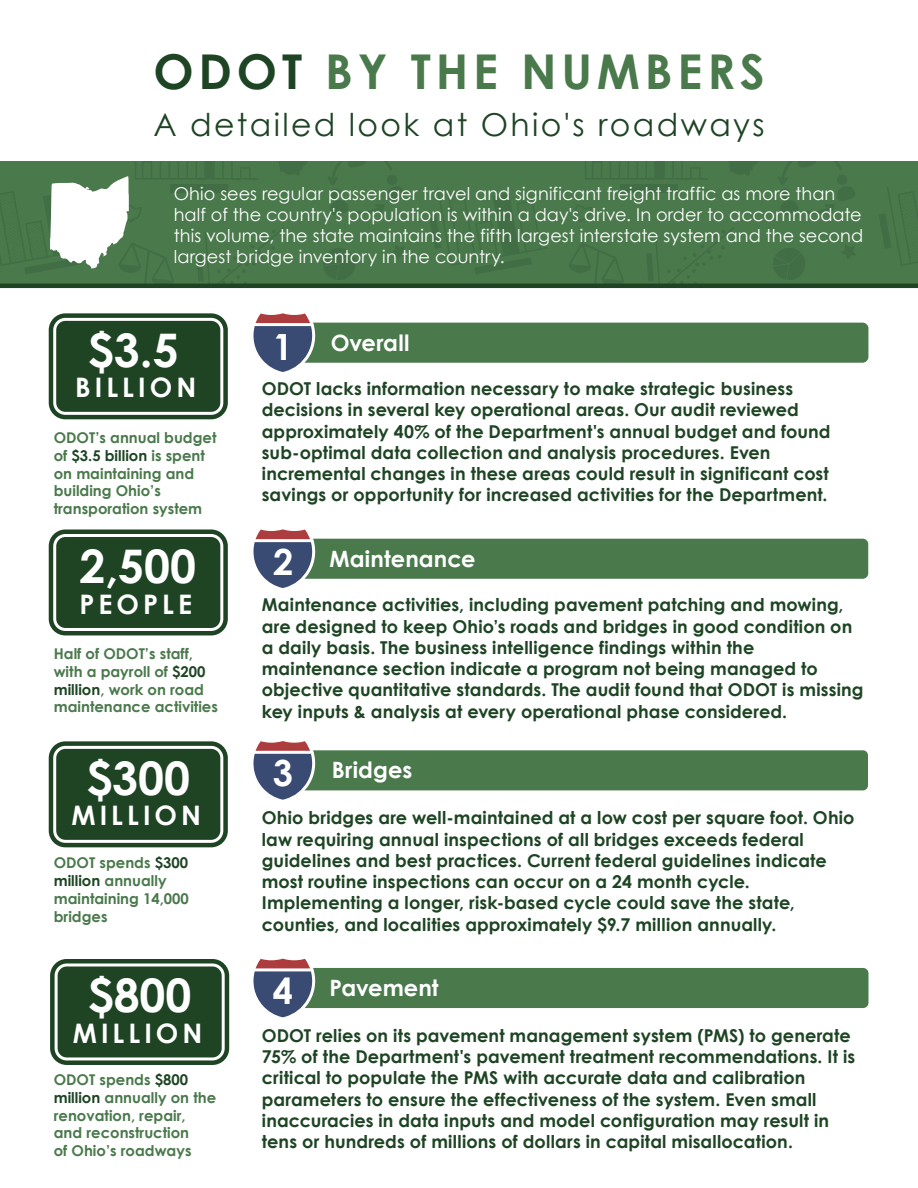
<style>
.page{position:relative;width:918px;height:1188px;background:#fff}
.page>*{position:absolute;margin:0;border:0;box-sizing:border-box;transform-origin:0 0}
.t1{font:700 48px "Century Gothic";letter-spacing:.1em;color:#4a794c}
.t2{font:700 46.35px "Century Gothic";color:#fff}
.t3{font:31.5px "Century Gothic";letter-spacing:.075em;color:#1e4424}
.t4{font:700 26.85px "Century Gothic";letter-spacing:.15em;color:#fff}
.t5{font:700 22.5px "Century Gothic";letter-spacing:.005em;color:#fff}
.t6{font:700 17.7px/21.3px "Century Gothic";letter-spacing:.005em;color:#1e4424}
.t7{font:700 17.7px/21.3px "Century Gothic";letter-spacing:.005em;color:#1d4423}
.t8{font:17.7px/21.3px "Century Gothic";letter-spacing:.005em;color:#fff}
.t9{font:700 14.85px/17.9px "Century Gothic";color:#4a794c}
.s1{color:#1e4424}
.s2{color:#1d4423}
.s3{font-size:36.15px}
</style>
<div class="page">
<div style="left:0;top:161px;width:918px;height:124px;background:#4a794c"></div>
<div style="left:262px;top:968px;width:606px;height:40px;background:#4a794c;border-radius:5px"></div>
<svg style="left:253px;top:958px;width:62px;height:60px"></svg>
<div style="left:50px;top:959px;width:179px;height:106px;border:12px solid #1e4424;border-radius:11px"></div>
<div style="left:56px;top:965px;width:167px;height:94px;background:#1e4424;border-radius:11px"></div>
<div style="left:55px;top:964px;width:170px;height:96px;border:3px solid #fff;border-radius:11px"></div>
<div style="left:262px;top:750px;width:606px;height:40px;background:#4a794c;border-radius:5px"></div>
<svg style="left:253px;top:741px;width:62px;height:59px"></svg>
<div style="left:49px;top:741px;width:179px;height:106px;border:12px solid #1e4424;border-radius:11px"></div>
<div style="left:55px;top:747px;width:167px;height:94px;background:#1e4424;border-radius:11px"></div>
<div style="left:53px;top:746px;width:170px;height:97px;border:3px solid #fff;border-radius:11px"></div>
<div style="left:262px;top:539px;width:606px;height:40px;background:#4a794c;border-radius:6px"></div>
<svg style="left:253px;top:529px;width:62px;height:59px"></svg>
<div style="left:49px;top:530px;width:179px;height:105px;border:12px solid #1e4424;border-radius:11px"></div>
<div style="left:55px;top:536px;width:167px;height:93px;background:#1e4424;border-radius:11px"></div>
<div style="left:53px;top:534px;width:170px;height:97px;border:3px solid #fff;border-radius:11px"></div>
<div style="left:262px;top:323px;width:606px;height:40px;background:#4a794c;border-radius:6px"></div>
<svg style="left:253px;top:313px;width:62px;height:59px"></svg>
<div style="left:49px;top:313px;width:179px;height:106px;border:12px solid #1e4424;border-radius:11px"></div>
<div style="left:55px;top:319px;width:167px;height:94px;background:#1e4424;border-radius:11px"></div>
<div style="left:53px;top:318px;width:170px;height:97px;border:3px solid #fff;border-radius:11px"></div>
<svg style="left:50px;top:176px;width:79px;height:92px"></svg>
<hr style="left:0;top:284px;width:918px;height:4px;background:#1e4424">
<h1 class="t1" style="left:153px;top:35px;width:613px"><span class="s1">ODOT</span> BY THE NUMBERS</h1>
<h3 class="t3" style="left:153px;top:103px;width:613px">A detailed look at Ohio's roadways</h3>
<p class="t8" style="left:174px;top:182px;width:691px">Ohio sees regular passenger travel and significant freight traffic as more than half of the country's population is within a day's drive. In order to accommodate this volume, the state maintains the fifth largest interstate system and the second largest bridge inventory in the country.</p>
<h2 class="t2" style="left:88px;top:315px;width:92px">$3.5</h2>
<h3 class="t4" style="left:75px;top:367px;width:123px">BILLION</h3>
<p class="t9" style="left:54px;top:428px;width:164px">ODOT’s annual budget of <span class="s2">$3.5 billion</span> is spent on maintaining and building Ohio’s transporation system</p>
<h2 class="t2" style="left:79px;top:531px;width:118px">2,500</h2>
<h3 class="t4" style="left:79px;top:583px;width:114px">PEOPLE</h3>
<p class="t9" style="left:54px;top:644px;width:166px">Half of ODOT’s staff, with a payroll of <span class="s2">$200 million</span>, work on road maintenance activities</p>
<h2 class="t2" style="left:86px;top:743px;width:105px">$300</h2>
<h3 class="t4" style="left:71px;top:795px;width:131px">MILLION</h3>
<p class="t9" style="left:54px;top:853px;width:137px">ODOT spends <span class="s2">$300 million</span> annually maintaining 14,000 bridges</p>
<h2 class="t2" style="left:88px;top:960px;width:105px">$800</h2>
<h3 class="t4" style="left:73px;top:1013px;width:131px">MILLION</h3>
<p class="t9" style="left:54px;top:1070px;width:164px">ODOT spends <span class="s2">$800 million</span> annually on the renovation, repair, and reconstruction<br>of Ohio’s roadways</p>
<p class="t5" style="left:273px;top:326px;width:138px"><span class="s3">1</span> Overall</p>
<p class="t6" style="left:262px;top:377px;width:570px">ODOT lacks information necessary to make strategic business decisions in several key operational areas. Our audit reviewed approximately 40% of the Department's annual budget and found sub-optimal data collection and analysis procedures. Even incremental changes in these areas could result in significant cost savings or opportunity for increased activities for the Department.</p>
<p class="t5" style="left:273px;top:542px;width:204px"><span class="s3">2</span> Maintenance</p>
<p class="t7" style="left:262px;top:593px;width:603px">Maintenance activities, including pavement patching and mowing, are designed to keep Ohio’s roads and bridges in good condition on a daily basis. The business intelligence findings within the maintenance section indicate a program not being managed to objective quantitative standards. The audit found that ODOT is missing key inputs &amp; analysis at every operational phase considered.</p>
<p class="t5" style="left:273px;top:753px;width:141px"><span class="s3">3</span> Bridges</p>
<p class="t7" style="left:262px;top:806px;width:594px">Ohio bridges are well-maintained at a low cost per square foot. Ohio law requiring annual inspections of all bridges exceeds federal guidelines and best practices. Current federal guidelines indicate most routine inspections can occur on a 24 month cycle.<br>Implementing a longer, risk-based cycle could save the state, counties, and localities approximately $9.7 million annually.</p>
<p class="t5" style="left:273px;top:971px;width:168px"><span class="s3">4</span> Pavement</p>
<p class="t6" style="left:262px;top:1024px;width:595px">ODOT relies on its pavement management system (PMS) to generate 75% of the Department's pavement treatment recommendations. It is critical to populate the PMS with accurate data and calibration parameters to ensure the effectiveness of the system. Even small inaccuracies in data inputs and model configuration may result in tens or hundreds of millions of dollars in capital misallocation.</p>
</div>
